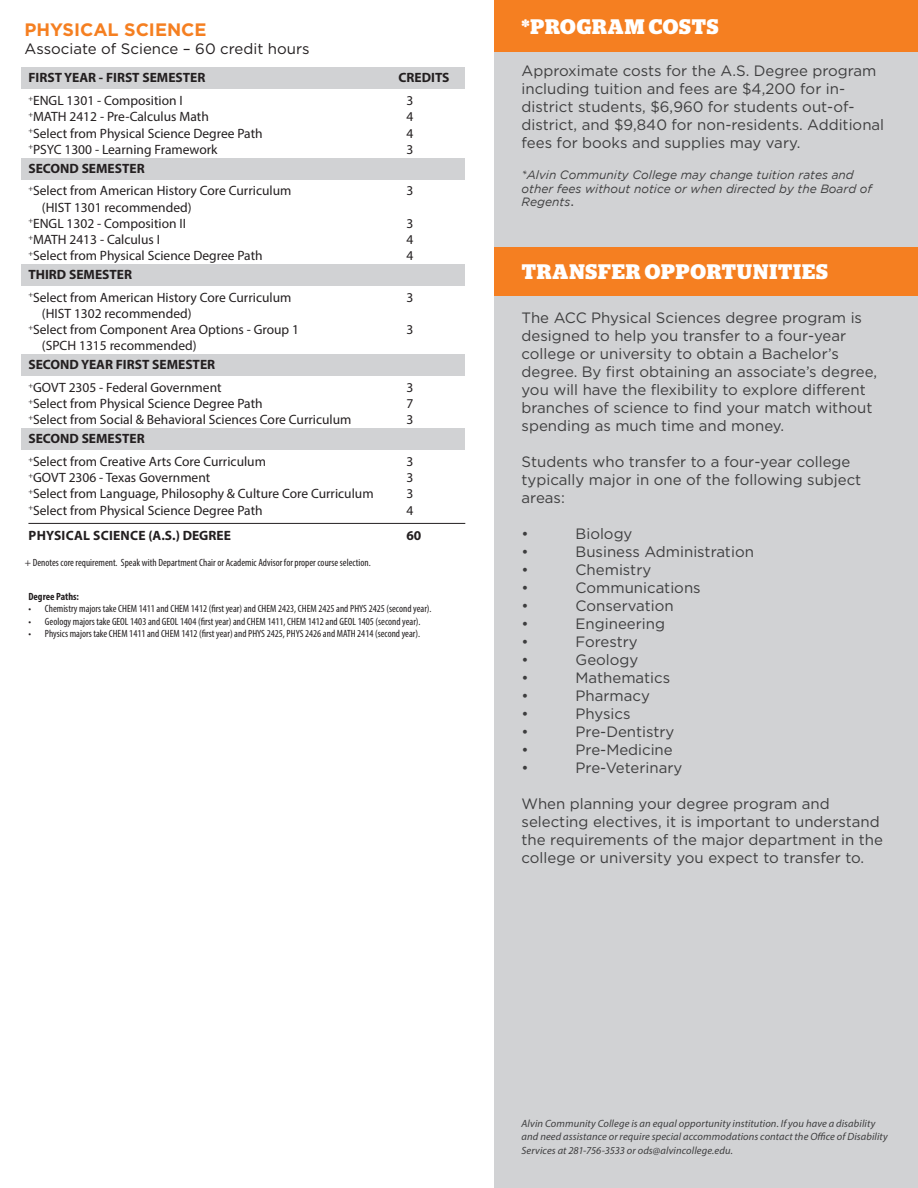
<style>
.page{position:relative;width:918px;height:1188px;background:#fff}
.page>*{position:absolute;margin:0;border:0;box-sizing:border-box;transform-origin:0 0}
.t1{font:700 21px "Stag";letter-spacing:.045em;color:#fff}
.t2{font:700 18px "Gotham";color:#f57f21}
.t3{font:15px/18px "Gotham";color:#3e3e3f}
.t4{font:15px "Gotham";color:#231f20}
.t5{font:13.5px "Myriad Pro";color:#231f20}
.Shaded{font:700 13.5px "Myriad Pro";color:#231f20}
.Shaded-2{font:700 13.5px "Myriad Pro";letter-spacing:.02em;color:#231f20}
.t6{font:italic 12px/13.5px "Gotham";color:#3e3e3f}
.t7{font:condensed 10.5px "Myriad Pro";color:#231f20}
.t8{font:italic 10.5px/13.5px "Myriad Pro";letter-spacing:.01em;color:#3e3e3f}
.t9{font:700 condensed 10.5px "Myriad Pro";color:#231f20}
.s1{font-style:normal;font-size:15px}
</style>
<div class="page">
<div style="left:22px;top:68px;width:443px;height:21px;background:#d1d2d4"></div>
<div style="left:22px;top:158px;width:443px;height:21px;background:#d1d2d4"></div>
<div style="left:22px;top:264px;width:443px;height:22px;background:#d1d2d4"></div>
<div style="left:22px;top:354px;width:443px;height:22px;background:#d1d2d4"></div>
<div style="left:22px;top:428px;width:443px;height:22px;background:#d1d2d4"></div>
<hr style="left:28px;top:523px;width:437px;height:1px;background:#231f20">
<div style="left:495px;top:0;width:423px;height:1188px;background:#d1d2d4"></div>
<div style="left:495px;top:0;width:423px;height:52px;background:#f57f21"></div>
<div style="left:495px;top:247px;width:423px;height:49px;background:#f57f21"></div>
<p class="t2" style="left:25px;top:18px;width:184px">PHYSICAL SCIENCE</p>
<p class="t4" style="left:25px;top:39px;width:287px">Associate of Science – 60 credit hours</p>
<p class="t1" style="left:522px;top:14px;width:198px">*PROGRAM COSTS</p>
<p class="Shaded" style="left:399px;top:69px;width:53px">CREDITS</p>
<p class="t3" style="left:522px;top:61px;width:364px">Approximate costs for the A.S. Degree program including tuition and fees are $4,200 for in&shy;district students, $6,960 for students out-of&shy;district, and $9,840 for non-residents. Additional fees for books and supplies may vary.</p>
<p class="t6" style="left:522px;top:168px;width:352px">*Alvin Community College may change tuition rates and other fees without notice or when directed by the Board of<br>Regents<span class="s1">.</span></p>
<p class="Shaded" style="left:28px;top:69px;width:179px">FIRST YEAR - FIRST SEMESTER</p>
<p class="t5" style="left:28px;top:92px;width:156px"><sup>+</sup>ENGL 1301 - Composition I</p>
<p class="t5" style="left:406px;top:92px;width:8px">3</p>
<p class="t5" style="left:28px;top:109px;width:182px"><sup>+</sup>MATH 2412 - Pre-Calculus Math</p>
<p class="t5" style="left:406px;top:109px;width:8px">4</p>
<p class="t5" style="left:28px;top:125px;width:236px"><sup>+</sup>Select from Physical Science Degree Path</p>
<p class="t5" style="left:406px;top:125px;width:8px">4</p>
<p class="t5" style="left:28px;top:141px;width:191px"><sup>+</sup>PSYC 1300 - Learning Framework</p>
<p class="t5" style="left:406px;top:141px;width:8px">3</p>
<p class="Shaded" style="left:28px;top:159px;width:118px">SECOND SEMESTER</p>
<p class="t5" style="left:28px;top:183px;width:265px"><sup>+</sup>Select from American History Core Curriculum</p>
<p class="t5" style="left:406px;top:183px;width:8px">3</p>
<p class="t5" style="left:42px;top:199px;width:151px">(HIST 1301 recommended)</p>
<p class="t5" style="left:28px;top:215px;width:159px"><sup>+</sup>ENGL 1302 - Composition II</p>
<p class="t5" style="left:406px;top:215px;width:8px">3</p>
<p class="t5" style="left:28px;top:231px;width:133px"><sup>+</sup>MATH 2413 - Calculus I</p>
<p class="t5" style="left:406px;top:231px;width:8px">4</p>
<p class="t5" style="left:28px;top:247px;width:236px"><sup>+</sup>Select from Physical Science Degree Path</p>
<p class="t5" style="left:406px;top:247px;width:8px">4</p>
<p class="Shaded" style="left:28px;top:266px;width:105px">THIRD SEMESTER</p>
<p class="t5" style="left:28px;top:289px;width:265px"><sup>+</sup>Select from American History Core Curriculum</p>
<p class="t5" style="left:406px;top:289px;width:8px">3</p>
<p class="t5" style="left:42px;top:305px;width:151px">(HIST 1302 recommended)</p>
<p class="t5" style="left:28px;top:321px;width:272px"><sup>+</sup>Select from Component Area Options - Group 1</p>
<p class="t5" style="left:406px;top:321px;width:8px">3</p>
<p class="t5" style="left:42px;top:338px;width:156px">(SPCH 1315 recommended)</p>
<p class="Shaded" style="left:28px;top:356px;width:188px">SECOND YEAR FIRST SEMESTER</p>
<p class="t5" style="left:28px;top:379px;width:195px"><sup>+</sup>GOVT 2305 - Federal Government</p>
<p class="t5" style="left:406px;top:379px;width:8px">3</p>
<p class="t5" style="left:28px;top:395px;width:236px"><sup>+</sup>Select from Physical Science Degree Path</p>
<p class="t5" style="left:406px;top:395px;width:8px">7</p>
<p class="t5" style="left:28px;top:412px;width:325px"><sup>+</sup>Select from Social &amp; Behavioral Sciences Core Curriculum</p>
<p class="t5" style="left:406px;top:412px;width:8px">3</p>
<p class="Shaded" style="left:28px;top:430px;width:118px">SECOND SEMESTER</p>
<p class="t5" style="left:28px;top:453px;width:239px"><sup>+</sup>Select from Creative Arts Core Curriculum</p>
<p class="t5" style="left:406px;top:453px;width:8px">3</p>
<p class="t5" style="left:28px;top:469px;width:183px"><sup>+</sup>GOVT 2306 - Texas Government</p>
<p class="t5" style="left:406px;top:469px;width:8px">3</p>
<p class="t5" style="left:28px;top:486px;width:347px"><sup>+</sup>Select from Language, Philosophy &amp; Culture Core Curriculum</p>
<p class="t5" style="left:406px;top:486px;width:8px">3</p>
<p class="t5" style="left:28px;top:502px;width:236px"><sup>+</sup>Select from Physical Science Degree Path</p>
<p class="t5" style="left:406px;top:502px;width:8px">4</p>
<p class="Shaded-2" style="left:29px;top:527px;width:204px">PHYSICAL SCIENCE (A.S.) DEGREE</p>
<p class="Shaded" style="left:406px;top:527px;width:16px">60</p>
<p class="t1" style="left:522px;top:260px;width:308px">TRANSFER OPPORTUNITIES</p>
<p class="t3" style="left:522px;top:308px;width:357px">The ACC Physical Sciences degree program is designed to help you transfer to a four-year college or university to obtain a Bachelor’s degree. By first obtaining an associate’s degree, you will have the flexibility to explore different branches of science to find your match without spending as much time and money.</p>
<p class="t3" style="left:522px;top:452px;width:341px">Students who transfer to a four-year college typically major in one of the following subject areas:</p>
<p class="t3" style="left:522px;top:524px;width:9px">•</p>
<p class="t3" style="left:576px;top:524px;width:58px">Biology</p>
<p class="t3" style="left:522px;top:542px;width:9px">•</p>
<p class="t3" style="left:576px;top:542px;width:180px">Business Administration</p>
<p class="t3" style="left:522px;top:560px;width:9px">•</p>
<p class="t3" style="left:576px;top:560px;width:77px">Chemistry</p>
<p class="t3" style="left:522px;top:578px;width:9px">•</p>
<p class="t3" style="left:576px;top:578px;width:127px">Communications</p>
<p class="t3" style="left:522px;top:596px;width:9px">•</p>
<p class="t3" style="left:576px;top:596px;width:100px">Conservation</p>
<p class="t3" style="left:522px;top:614px;width:9px">•</p>
<p class="t3" style="left:576px;top:614px;width:91px">Engineering</p>
<p class="t3" style="left:522px;top:632px;width:9px">•</p>
<p class="t3" style="left:576px;top:632px;width:64px">Forestry</p>
<p class="t3" style="left:522px;top:650px;width:9px">•</p>
<p class="t3" style="left:576px;top:650px;width:64px">Geology</p>
<p class="t3" style="left:522px;top:668px;width:9px">•</p>
<p class="t3" style="left:576px;top:668px;width:96px">Mathematics</p>
<p class="t3" style="left:522px;top:686px;width:9px">•</p>
<p class="t3" style="left:576px;top:686px;width:76px">Pharmacy</p>
<p class="t3" style="left:522px;top:704px;width:9px">•</p>
<p class="t3" style="left:576px;top:704px;width:57px">Physics</p>
<p class="t3" style="left:522px;top:722px;width:9px">•</p>
<p class="t3" style="left:576px;top:722px;width:100px">Pre-Dentistry</p>
<p class="t3" style="left:522px;top:740px;width:9px">•</p>
<p class="t3" style="left:576px;top:740px;width:99px">Pre-Medicine</p>
<p class="t3" style="left:522px;top:758px;width:9px">•</p>
<p class="t3" style="left:576px;top:758px;width:108px">Pre-Veterinary</p>
<p class="t3" style="left:522px;top:794px;width:363px">When planning your degree program and selecting electives, it is important to understand the requirements of the major department in the college or university you expect to transfer to.</p>
<p class="t7" style="left:25px;top:557px;width:348px">+ Denotes core requirement. Speak with Department Chair or Academic Advisor for proper course selection.</p>
<p class="t9" style="left:28px;top:590px;width:52px">Degree Paths:</p>
<p class="t7" style="left:28px;top:602px;width:405px">• Chemistry majors take CHEM 1411 and CHEM 1412 (first year) and CHEM 2423, CHEM 2425 and PHYS 2425 (second year).</p>
<p class="t7" style="left:28px;top:615px;width:394px">• Geology majors take GEOL 1403 and GEOL 1404 (first year) and CHEM 1411, CHEM 1412 and GEOL 1405 (second year).</p>
<p class="t7" style="left:28px;top:628px;width:393px">• Physics majors take CHEM 1411 and CHEM 1412 (first year) and PHYS 2425, PHYS 2426 and MATH 2414 (second year).</p>
<p class="t8" style="left:522px;top:1116px;width:368px">Alvin Community College is an equal opportunity institution. If you have a disability and need assistance or require special accommodations contact the Office of Disability<br>Services at 281-756-3533 or ods@alvincollege.edu.</p>
</div>
